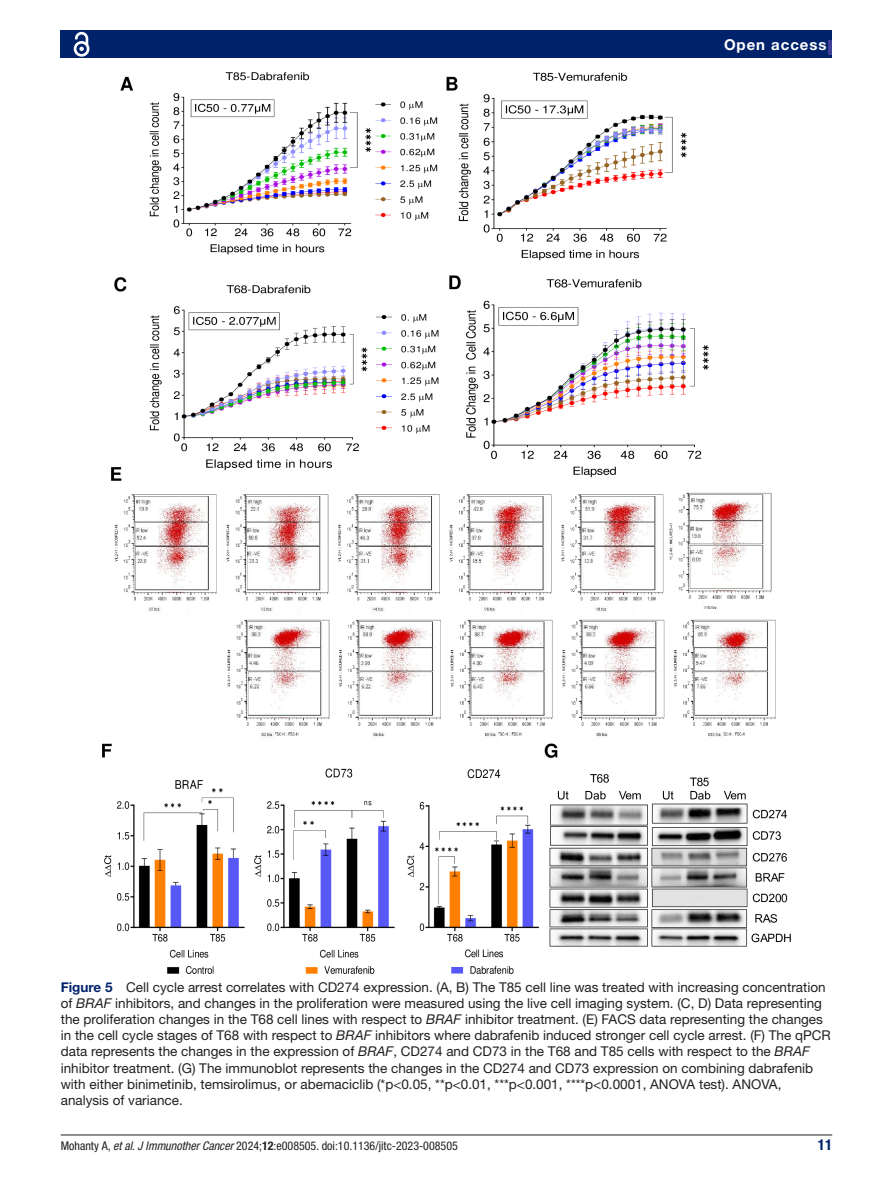
<style>
.page{position:relative;width:893px;height:1191px;background:#fff}
.page>*{position:absolute;margin:0;border:0;box-sizing:border-box;transform-origin:0 0}
.t1{font:700 15px "Helvetica Neue LT Std";letter-spacing:.065em;color:#fff}
.t2{font:700 condensed 15px "Helvetica Neue LT Std";color:#00226b}
.t3{font:13.5px/16.2px "Helvetica Neue LT Std";color:#231f20}
.t4{font:condensed 12px "Helvetica Neue LT Std";color:#231f20}
.s1{font-weight:700;color:#00226b}
.s2{font-style:italic}
.s3{font-weight:700}
</style>
<div class="page">
<hr style="left:61px;top:1134px;width:771px;height:1px;background:#231f20">
<div style="left:61px;top:31px;width:771px;height:27px;background:#00226b"></div>
<hr style="left:828px;top:40px;width:4px;height:15px;background:#414099">
<svg style="left:73px;top:31px;width:17px;height:26px"></svg>
<img style="left:103px;top:73px;width:687px;height:901px">
<p class="t1" style="left:724px;top:35px;width:104px">Open access</p>
<p class="t3" style="left:61px;top:978px;width:772px"><span class="s1">Figure 5</span> Cell cycle arrest correlates with CD274 expression. (A, B) The T85 cell line was treated with increasing concentration of <span class="s2">BRAF</span> inhibitors, and changes in the proliferation were measured using the live cell imaging system. (C, D) Data representing the proliferation changes in the T68 cell lines with respect to <span class="s2">BRAF</span> inhibitor treatment. (E) FACS data representing the changes in the cell cycle stages of T68 with respect to <span class="s2">BRAF</span> inhibitors where dabrafenib induced stronger cell cycle arrest. (F) The qPCR data represents the changes in the expression of <span class="s2">BRAF</span>, CD274 and CD73 in the T68 and T85 cells with respect to the <span class="s2">BRAF </span>inhibitor treatment. (G) The immunoblot represents the changes in the CD274 and CD73 expression on combining dabrafenib with either binimetinib, temsirolimus, or abemaciclib (*p&lt;0.05, **p&lt;0.01, ***p&lt;0.001, ****p&lt;0.0001, ANOVA test). ANOVA, analysis of variance.</p>
<p class="t4" style="left:61px;top:1138px;width:399px">Mohanty A, <span class="s2">et al</span>. <span class="s2">J Immunother Cancer</span> 2024;<span class="s3">12</span>:e008505. doi:10.1136/jitc-2023-008505</p>
<p class="t2" style="left:818px;top:1135px;width:16px">11</p>
</div>
